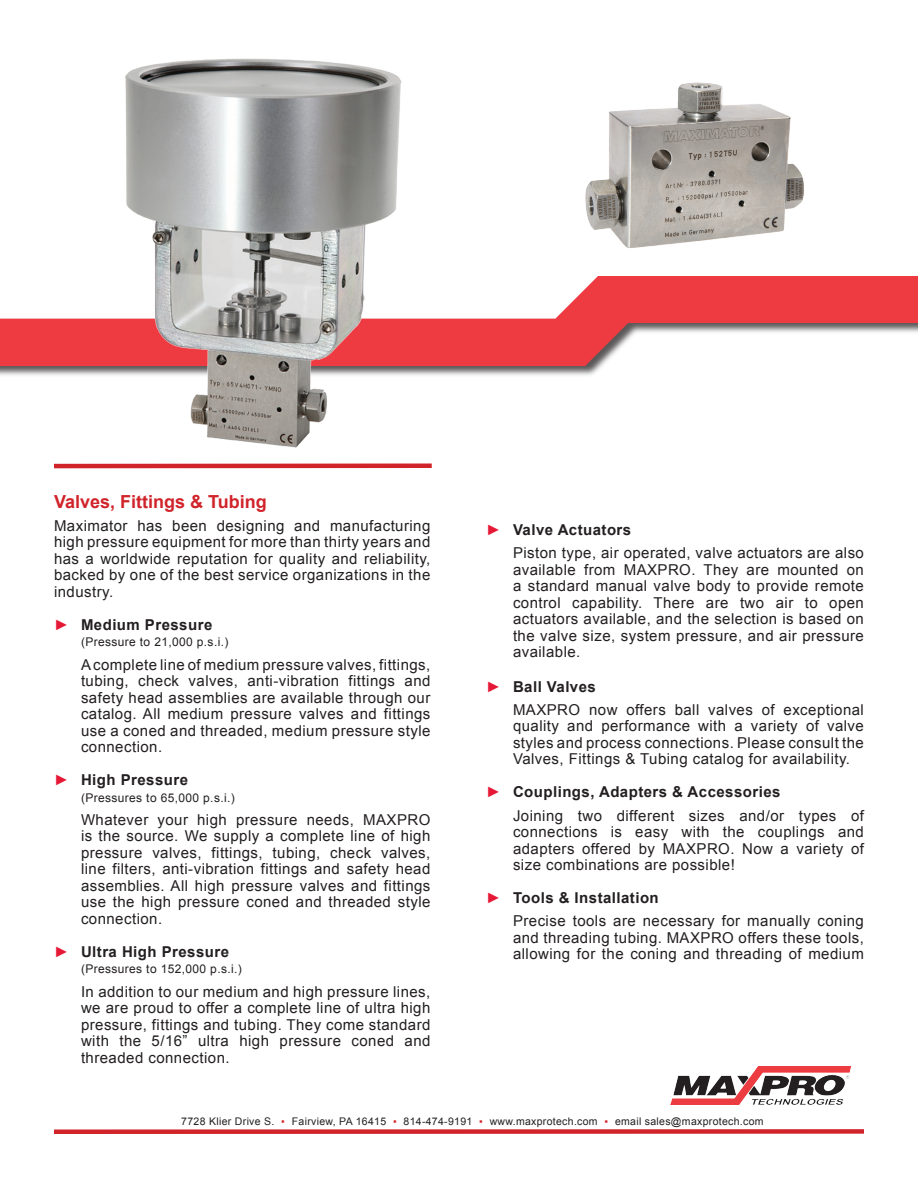
<style>
.page{position:relative;width:918px;height:1188px;background:#fff}
.page>*{position:absolute;margin:0;border:0;box-sizing:border-box;transform-origin:0 0}
.t1{font:700 18px "Arial";color:#d1232a}
.t2{font:15px/16.5px "Arial";letter-spacing:.03em;color:#231f20;text-align:justify}
.t3{font:700 15px "Arial";letter-spacing:.03em;color:#231f20}
.t4{font:15px "Arial";color:#e51836}
.t5{font:12px "Arial";letter-spacing:.03em;color:#231f20}
.t6{font:10.5px "Arial";letter-spacing:.03em;color:#231f20}
.s1{color:#d1232a}
</style>
<div class="page">
<div style="left:0;top:277px;width:918px;height:102px;background:#231f20;opacity:.75"></div>
<svg style="left:0;top:277px;width:918px;height:89px;fill:#ee3a41"></svg>
<img style="left:585px;top:82px;width:219px;height:166px">
<img style="left:122px;top:58px;width:281px;height:390px">
<hr style="left:54px;top:464px;width:378px;height:4px;background:#d1232a">
<div style="left:54px;top:1129px;width:810px;height:5px;background:#d1232a"></div>
<img style="left:671px;top:1066px;width:181px;height:38px">
<p class="t1" style="left:54px;top:489px;width:214px">Valves, Fittings &amp; Tubing</p>
<p class="t2" style="left:54px;top:517px;width:378px">Maximator has been designing and manufacturing high pressure equipment for more than thirty years and has a worldwide reputation for quality and reliability, backed by one of the best service organizations in the industry.</p>
<p class="t3" style="left:81px;top:615px;width:133px">Medium Pressure</p>
<p class="t5" style="left:81px;top:634px;width:149px">(Pressure to 21,000 p.s.i.)</p>
<p class="t2" style="left:81px;top:656px;width:351px">A complete line of medium pressure valves, fittings, tubing, check valves, anti-vibration fittings and safety head assemblies are available through our catalog. All medium pressure valves and fittings use a coned and threaded, medium pressure style connection.</p>
<p class="t3" style="left:81px;top:770px;width:109px">High Pressure</p>
<p class="t5" style="left:81px;top:789px;width:155px">(Pressures to 65,000 p.s.i.)</p>
<p class="t2" style="left:81px;top:811px;width:351px">Whatever your high pressure needs, MAXPRO is the source. We supply a complete line of high pressure valves, fittings, tubing, check valves, line filters, anti-vibration fittings and safety head assemblies. All high pressure valves and fittings use the high pressure coned and threaded style connection.</p>
<p class="t3" style="left:81px;top:942px;width:150px">Ultra High Pressure</p>
<p class="t5" style="left:81px;top:961px;width:162px">(Pressures to 152,000 p.s.i.)</p>
<p class="t2" style="left:81px;top:983px;width:351px">In addition to our medium and high pressure lines, we are proud to offer a complete line of ultra high pressure, fittings and tubing. They come standard with the 5/16” ultra high pressure coned and threaded connection.</p>
<p class="t4" style="left:54px;top:615px;width:16px">►</p>
<p class="t4" style="left:54px;top:770px;width:16px">►</p>
<p class="t4" style="left:54px;top:942px;width:16px">►</p>
<p class="t4" style="left:486px;top:520px;width:16px">►</p>
<p class="t4" style="left:486px;top:677px;width:16px">►</p>
<p class="t4" style="left:486px;top:782px;width:16px">►</p>
<p class="t4" style="left:486px;top:888px;width:16px">►</p>
<p class="t3" style="left:513px;top:520px;width:120px">Valve Actuators</p>
<p class="t2" style="left:513px;top:545px;width:352px">Piston type, air operated, valve actuators are also available from MAXPRO. They are mounted on a standard manual valve body to provide remote control capability. There are two air to open actuators available, and the selection is based on the valve size, system pressure, and air pressure available.</p>
<p class="t3" style="left:513px;top:676px;width:84px">Ball Valves</p>
<p class="t2" style="left:513px;top:702px;width:352px">MAXPRO now offers ball valves of exceptional quality and performance with a variety of valve styles and process connections. Please consult the Valves, Fittings &amp; Tubing catalog for availability.</p>
<p class="t3" style="left:513px;top:782px;width:269px">Couplings, Adapters &amp; Accessories</p>
<p class="t2" style="left:513px;top:807px;width:353px">Joining two different sizes and/or types of connections is easy with the couplings and adapters offered by MAXPRO. Now a variety of size combinations are possible!</p>
<p class="t3" style="left:513px;top:888px;width:147px">Tools &amp; Installation</p>
<p class="t2" style="left:513px;top:913px;width:352px">Precise tools are necessary for manually coning and threading tubing. MAXPRO offers these tools, allowing for the coning and threading of medium</p>
<p class="t6" style="left:181px;top:1114px;width:584px">7728 Klier Drive S. <span class="s1">▪</span> Fairview, PA 16415 <span class="s1">▪</span> 814-474-9191 <span class="s1">▪</span> www.maxprotech.com <span class="s1">▪</span> email sales@maxprotech.com</p>
</div>
